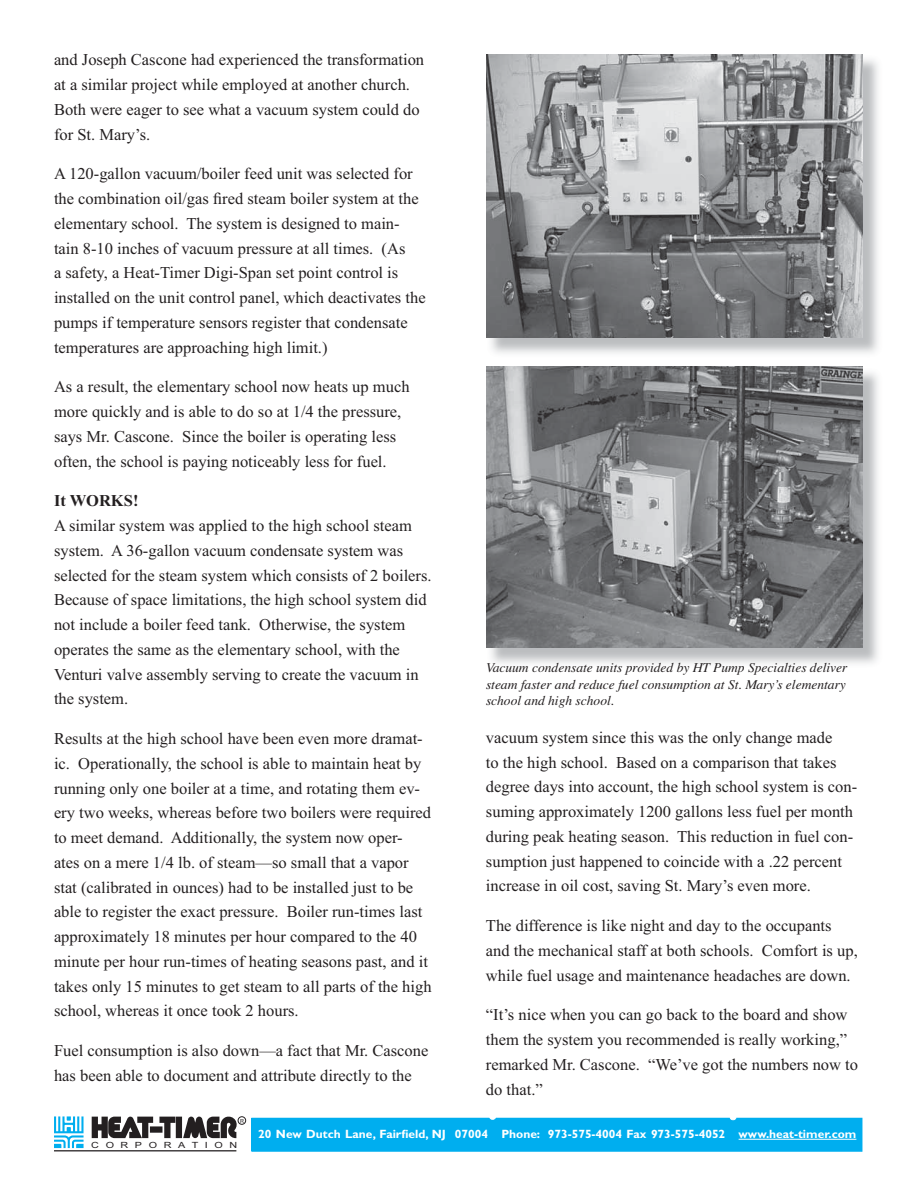
<style>
.page{position:relative;width:918px;height:1188px;background:#fff}
.page>*{position:absolute;margin:0;border:0;box-sizing:border-box;transform-origin:0 0}
.t1{font:16.5px/24.8px "Times New Roman";color:#231f20}
.t2{font:700 16.5px "Times New Roman";color:#231f20}
.t3{font:italic 13.5px/16.2px "Times";color:#231f20;text-align:justify}
.t4{font:700 12px "Gill Sans";color:#fff}
.t5{font:8.55px "Arial";color:#231f20;scale:1.27 1}
.t6{font:5.55px "Arial";color:#231f20}
</style>
<div class="page">
<img style="left:487px;top:55px;width:391px;height:299px">
<img style="left:486px;top:54px;width:376px;height:283px">
<img style="left:491px;top:368px;width:387px;height:296px">
<img style="left:486px;top:367px;width:376px;height:281px">
<div style="left:252px;top:1118px;width:610px;height:33px;background:#00aeef"></div>
<div style="left:251px;top:1118px;width:611px;height:34px;border:1px solid #00aeef"></div>
<hr style="left:739px;top:1139px;width:117px;height:1px;background:#fff">
<svg style="left:489px;top:1117px;width:7px;height:3px"></svg>
<svg style="left:730px;top:1118px;width:6px;height:2px"></svg>
<hr style="left:54px;top:1150px;width:182px;height:1px;background:#231f20">
<svg style="left:92px;top:1116px;width:145px;height:22px"></svg>
<svg style="left:54px;top:1116px;width:30px;height:32px"></svg>
<div style="left:238px;top:1116px;width:8px;height:9px;border:1px solid #231f20;border-radius:50%"></div>
<p class="t1" style="left:54px;top:49px;width:372px">and Joseph Cascone had experienced the transformation at a similar project while employed at another church.<br>Both were eager to see what a vacuum system could do for St. Mary’s.</p>
<p class="t1" style="left:54px;top:163px;width:373px">A 120-gallon vacuum/boiler feed unit was selected for the combination oil/gas fired steam boiler system at the elementary school. The system is designed to main&shy;tain 8-10 inches of vacuum pressure at all times. (As<br>a safety, a Heat-Timer Digi-Span set point control is installed on the unit control panel, which deactivates the pumps if temperature sensors register that condensate temperatures are approaching high limit.)</p>
<p class="t1" style="left:54px;top:376px;width:357px">As a result, the elementary school now heats up much more quickly and is able to do so at 1/4 the pressure, says Mr. Cascone. Since the boiler is operating less often, the school is paying noticeably less for fuel.</p>
<p class="t2" style="left:54px;top:491px;width:86px">It WORKS!</p>
<p class="t1" style="left:54px;top:515px;width:379px">A similar system was applied to the high school steam system. A 36-gallon vacuum condensate system was selected for the steam system which consists of 2 boilers.<br>Because of space limitations, the high school system did not include a boiler feed tank. Otherwise, the system operates the same as the elementary school, with the Venturi valve assembly serving to create the vacuum in the system.</p>
<p class="t1" style="left:54px;top:728px;width:379px">Results at the high school have been even more dramat&shy;ic. Operationally, the school is able to maintain heat by running only one boiler at a time, and rotating them ev&shy;ery two weeks, whereas before two boilers were required to meet demand. Additionally, the system now oper&shy;ates on a mere 1/4 lb. of steam—so small that a vapor stat (calibrated in ounces) had to be installed just to be able to register the exact pressure. Boiler run-times last approximately 18 minutes per hour compared to the 40 minute per hour run-times of heating seasons past, and it takes only 15 minutes to get steam to all parts of the high school, whereas it once took 2 hours.</p>
<p class="t1" style="left:54px;top:1040px;width:376px">Fuel consumption is also down—a fact that Mr. Cascone has been able to document and attribute directly to the</p>
<p class="t3" style="left:486px;top:661px;width:363px">Vacuum condensate units provided by HT Pump Specialties deliver steam faster and reduce fuel consumption at St. Mary’s elementary school and high school.</p>
<p class="t1" style="left:486px;top:727px;width:373px">vacuum system since this was the only change made<br>to the high school. Based on a comparison that takes degree days into account, the high school system is con&shy;suming approximately 1200 gallons less fuel per month during peak heating season. This reduction in fuel con&shy;sumption just happened to coincide with a .22 percent increase in oil cost, saving St. Mary’s even more.</p>
<p class="t1" style="left:486px;top:915px;width:373px">The difference is like night and day to the occupants and the mechanical staff at both schools. Comfort is up, while fuel usage and maintenance headaches are down.</p>
<p class="t1" style="left:486px;top:1004px;width:374px">“It’s nice when you can go back to the board and show them the system you recommended is really working,” remarked Mr. Cascone. “We’ve got the numbers now to do that.”</p>
<p class="t4" style="left:258px;top:1130px;width:600px">20 New Dutch Lane, Fairfield, NJ 07004 Phone: 973-575-4004 Fax 973-575-4052 www.heat-timer.com</p>
<p class="t6" style="left:240px;top:1117px;width:5px">R</p>
<p class="t5" style="left:91px;top:1140px;width:116px">C O R P O R A T I O N</p>
</div>
